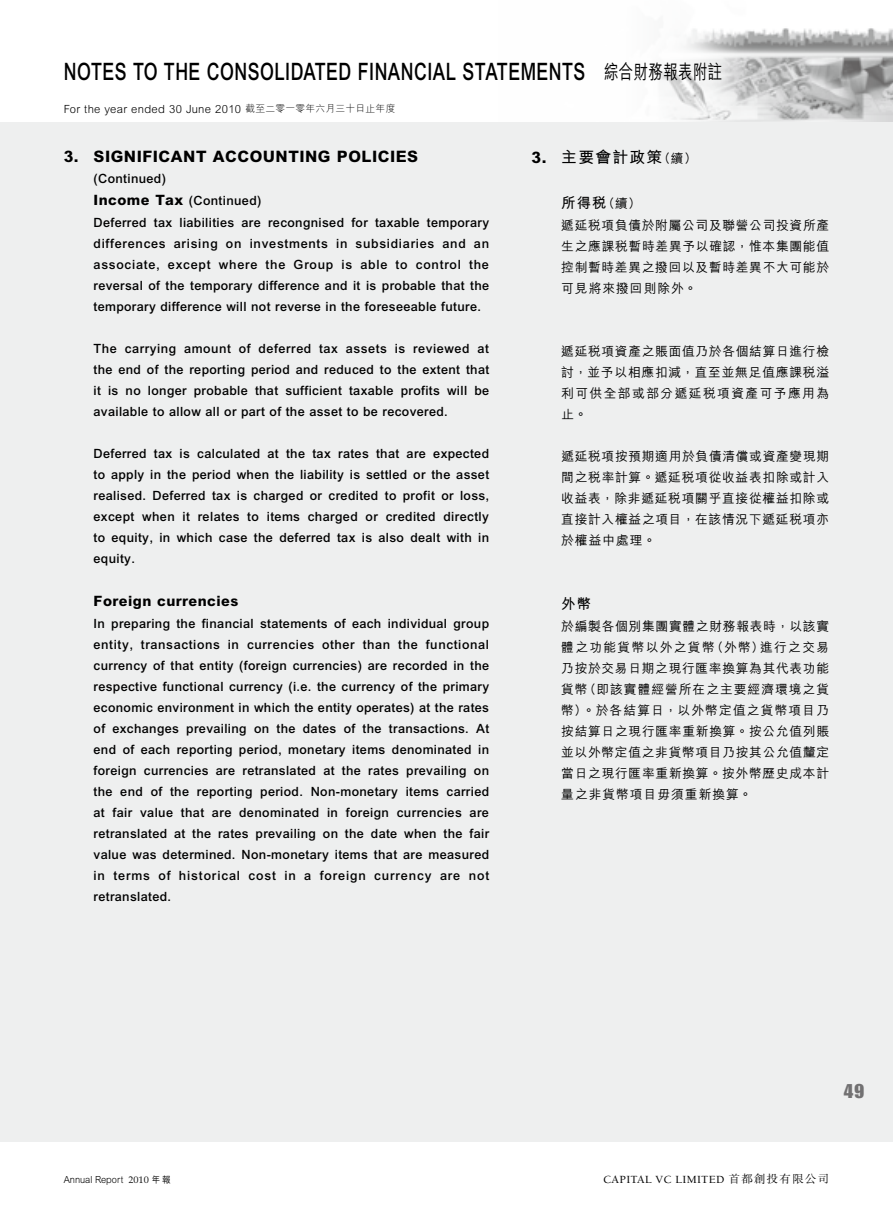
<style>
.page{position:relative;width:893px;height:1212px;background:#fff}
.page>*{position:absolute;margin:0;border:0;box-sizing:border-box;transform-origin:0 0}
.t1{font:500 24px "Arial MT Std";letter-spacing:.03em;color:#000;scale:.74 1}
.t2{font:19.5px "Impact LT Std";color:#727172;scale:1.1 1}
.t3{font:800 15.75px "Arial MT Std";letter-spacing:.03em;color:#000}
.t4{font:700 15.75px "M Hei HK";letter-spacing:.08em;color:#000}
.t5{font:800 14.25px "Arial MT Std";letter-spacing:.03em;color:#000}
.t6{font:700 14.25px "M Hei HK";color:#000}
.t7{font:500 12.75px/21px "Arial MT Std";letter-spacing:.03em;color:#000;text-align:justify}
.t8{font:500 12.75px/21px "M Hei HK";letter-spacing:.055em;color:#000;text-align:justify}
.t9{font:300 11.25px "Arial MT Std";letter-spacing:.03em;color:#000}
.t10{font:500 11.25px "Berkeley Std";letter-spacing:.025em;color:#000;scale:1.05 1}
.t11{font:300 9.75px "Arial MT Std";color:#000;scale:.95 1}
.s1{font-family:"M Hei HK";font-size:19.5px}
.s2{font-family:"M Hei HK";font-size:9.75px}
.s3{font-weight:800;font-size:14.25px}
.s4{font-family:"Arial MT Std";font-weight:800}
.s5{font-weight:500;font-size:12.75px}
.s6{font-family:"Aldus LT Std";font-weight:400}
.s7{font-family:"M Hei HK";font-weight:500;font-size:9px}
.s8{font-family:"M Sung HK";font-weight:300}
</style>
<div class="page">
<img style="left:499px;top:28px;width:394px;height:95px">
<div style="left:0;top:123px;width:893px;height:1019px;background:#eeefef"></div>
<h1 class="t1" style="left:64px;top:57px;width:891px">NOTES TO THE CONSOLIDATED FINANCIAL STATEMENTS <span class="s1">綜合財務報表附註</span></h1>
<p class="t9" style="left:64px;top:102px;width:333px">For the year ended 30 June 2010 <span class="s2">截至二零一零年六月三十日止年度</span></p>
<p class="t3" style="left:64px;top:147px;width:356px">3. SIGNIFICANT ACCOUNTING POLICIES</p>
<p class="t7" style="left:94px;top:168px;width:397px;text-align:left">(Continued)<br><span class="s3">Income Tax</span> (Continued)<br>Deferred tax liabilities are recongnised for taxable temporary differences arising on investments in subsidiaries and an associate, except where the Group is able to control the reversal of the temporary difference and it is probable that the temporary difference will not reverse in the foreseeable future.</p>
<p class="t7" style="left:94px;top:338px;width:397px">The carrying amount of deferred tax assets is reviewed at the end of the reporting period and reduced to the extent that it is no longer probable that sufficient taxable profits will be available to allow all or part of the asset to be recovered.</p>
<p class="t7" style="left:94px;top:443px;width:397px">Deferred tax is calculated at the tax rates that are expected to apply in the period when the liability is settled or the asset realised. Deferred tax is charged or credited to profit or loss, except when it relates to items charged or credited directly to equity, in which case the deferred tax is also dealt with in equity.</p>
<p class="t5" style="left:94px;top:593px;width:146px">Foreign currencies</p>
<p class="t7" style="left:94px;top:613px;width:397px">In preparing the financial statements of each individual group entity, transactions in currencies other than the functional currency of that entity (foreign currencies) are recorded in the respective functional currency (i.e. the currency of the primary economic environment in which the entity operates) at the rates of exchanges prevailing on the dates of the transactions. At end of each reporting period, monetary items denominated in foreign currencies are retranslated at the rates prevailing on the end of the reporting period. Non-monetary items carried at fair value that are denominated in foreign currencies are retranslated at the rates prevailing on the date when the fair value was determined. Non-monetary items that are measured in terms of historical cost in a foreign currency are not retranslated.</p>
<p class="t4" style="left:531px;top:146px;width:167px"><span class="s4">3.</span> 主要會計政策<span class="s5">（續）</span></p>
<p class="t6" style="left:561px;top:192px;width:81px">所得稅<span class="s5">（續）</span></p>
<p class="t8" style="left:561px;top:213px;width:269px">遞延稅項負債於附屬公司及聯營公司投資所產生之應課稅暫時差異予以確認，惟本集團能值控制暫時差異之撥回以及暫時差異不大可能於可見將來撥回則除外。</p>
<p class="t8" style="left:561px;top:339px;width:269px">遞延稅項資產之賬面值乃於各個結算日進行檢討，並予以相應扣減，直至並無足值應課稅溢利可供全部或部分遞延稅項資產可予應用為止。</p>
<p class="t8" style="left:561px;top:444px;width:269px">遞延稅項按預期適用於負債清償或資產變現期間之稅率計算。遞延稅項從收益表扣除或計入收益表，除非遞延稅項關乎直接從權益扣除或直接計入權益之項目，在該情況下遞延稅項亦於權益中處理。</p>
<p class="t6" style="left:561px;top:593px;width:31px">外幣</p>
<p class="t8" style="left:561px;top:615px;width:269px">於編製各個別集團實體之財務報表時，以該實體之功能貨幣以外之貨幣（外幣）進行之交易乃按於交易日期之現行匯率換算為其代表功能貨幣（即該實體經營所在之主要經濟環境之貨幣）。於各結算日，以外幣定值之貨幣項目乃按結算日之現行匯率重新換算。按公允值列賬並以外幣定值之非貨幣項目乃按其公允值釐定當日之現行匯率重新換算。按外幣歷史成本計量之非貨幣項目毋須重新換算。</p>
<h2 class="t2" style="left:843px;top:1079px;width:21px">49</h2>
<p class="t11" style="left:64px;top:1174px;width:114px">Annual Report <span class="s6">2010</span> <span class="s7">年報</span></p>
<p class="t10" style="left:603px;top:1173px;width:217px">CAPITAL VC LIMITED <span class="s8">首都創投有限公司</span></p>
</div>
